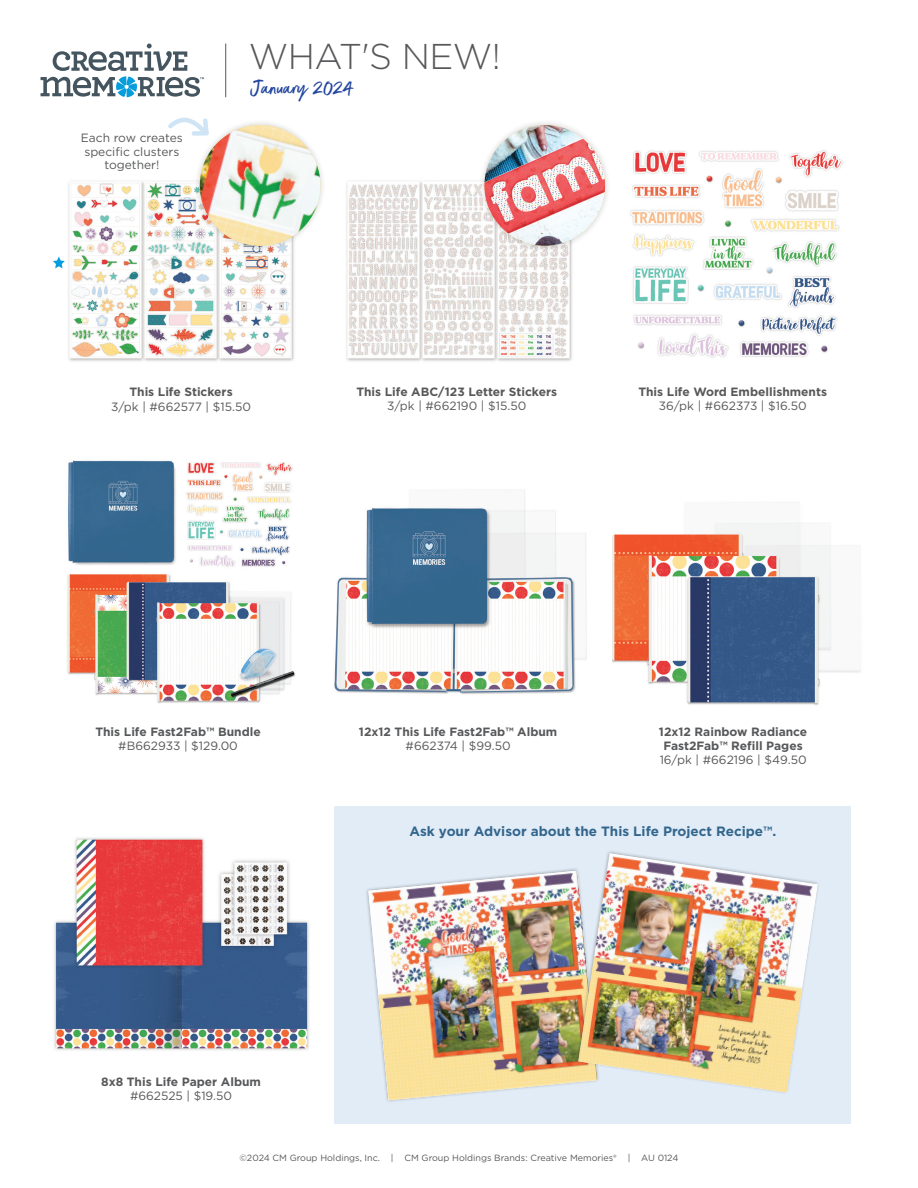
<style>
.page{position:relative;width:918px;height:1188px;background:#fff}
.page>*{position:absolute;margin:0;border:0;box-sizing:border-box;transform-origin:0 0}
.t1{font:300 35.85px "Gotham";letter-spacing:-.015em;color:#57585a}
.t2{font:24px "Better Times";color:#22469d}
.t3{font:700 13.5px "Gotham";color:#33668d}
.t4{font:700 12px/14.4px "Gotham";color:#57585a;text-align:center}
.t5{font:12px/13.5px "Gotham";color:#57585a;text-align:center}
.t6{font:9px "Gotham";color:#57585a}
.s1{font-weight:700}
.s2{font-weight:400}
</style>
<div class="page">
<hr style="left:225px;top:44px;width:1px;height:53px;background:#57585a">
<svg style="left:41px;top:44px;width:163px;height:53px"></svg>
<img style="left:55px;top:181px;width:239px;height:180px">
<img style="left:346px;top:181px;width:226px;height:180px">
<img style="left:630px;top:150px;width:213px;height:208px">
<img style="left:612px;top:522px;width:249px;height:183px">
<img style="left:67px;top:460px;width:228px;height:244px">
<img style="left:334px;top:490px;width:253px;height:204px">
<div style="left:335px;top:806px;width:516px;height:318px;background:#e1ecf7"></div>
<img style="left:368px;top:871px;width:206px;height:229px">
<svg style="left:574px;top:851px;width:213px;height:242px"></svg>
<img style="left:578px;top:854px;width:240px;height:238px">
<img style="left:54px;top:838px;width:255px;height:212px">
<svg style="left:168px;top:117px;width:38px;height:19px"></svg>
<div style="left:194px;top:119px;width:132px;height:133px;background:#231f20;opacity:.2"></div>
<img style="left:200px;top:125px;width:120px;height:121px;border-radius:60px">
<div style="left:478px;top:119px;width:133px;height:133px;background:#231f20;opacity:.2"></div>
<img style="left:484px;top:125px;width:121px;height:121px;border-radius:60px">
<svg style="left:53px;top:256px;width:12px;height:12px"></svg>
<p class="t5" style="left:81px;top:131px;width:104px">Each row creates specific clusters together!</p>
<p class="t1" style="left:249px;top:34px;width:254px">WHAT'S NEW!</p>
<p class="t2" style="left:250px;top:75px;width:104px">January 2024</p>
<p class="t5" style="left:111px;top:384px;width:141px;line-height:14.4px"><span class="s1">This Life Stickers<br></span>3/pk | #662577 | $15.50</p>
<p class="t4" style="left:356px;top:384px;width:202px">This Life ABC/123 Letter Stickers<br><span class="s2">3/pk | #662190 | $15.50</span></p>
<p class="t4" style="left:638px;top:384px;width:190px">This Life Word Embellishments<br><span class="s2">36/pk | #662373 | $16.50</span></p>
<p class="t4" style="left:95px;top:724px;width:167px">This Life Fast2Fab™ Bundle <span class="s2">#B662933 | $129.00</span></p>
<p class="t4" style="left:101px;top:1074px;width:161px">8x8 This Life Paper Album <span class="s2">#662525 | $19.50</span></p>
<p class="t4" style="left:359px;top:724px;width:200px">12x12 This Life Fast2Fab™ Album <span class="s2">#662374 | $99.50</span></p>
<p class="t4" style="left:659px;top:724px;width:150px">12x12 Rainbow Radiance<br>Fast2Fab™ Refill Pages<br><span class="s2">16/pk | #662196 | $49.50</span></p>
<p class="t3" style="left:409px;top:822px;width:368px">Ask your Advisor about the This Life Project Recipe™.</p>
<p class="t6" style="left:240px;top:1152px;width:440px">©2024 CM Group Holdings, Inc. | CM Group Holdings Brands: Creative Memories® | AU 0124</p>
</div>
